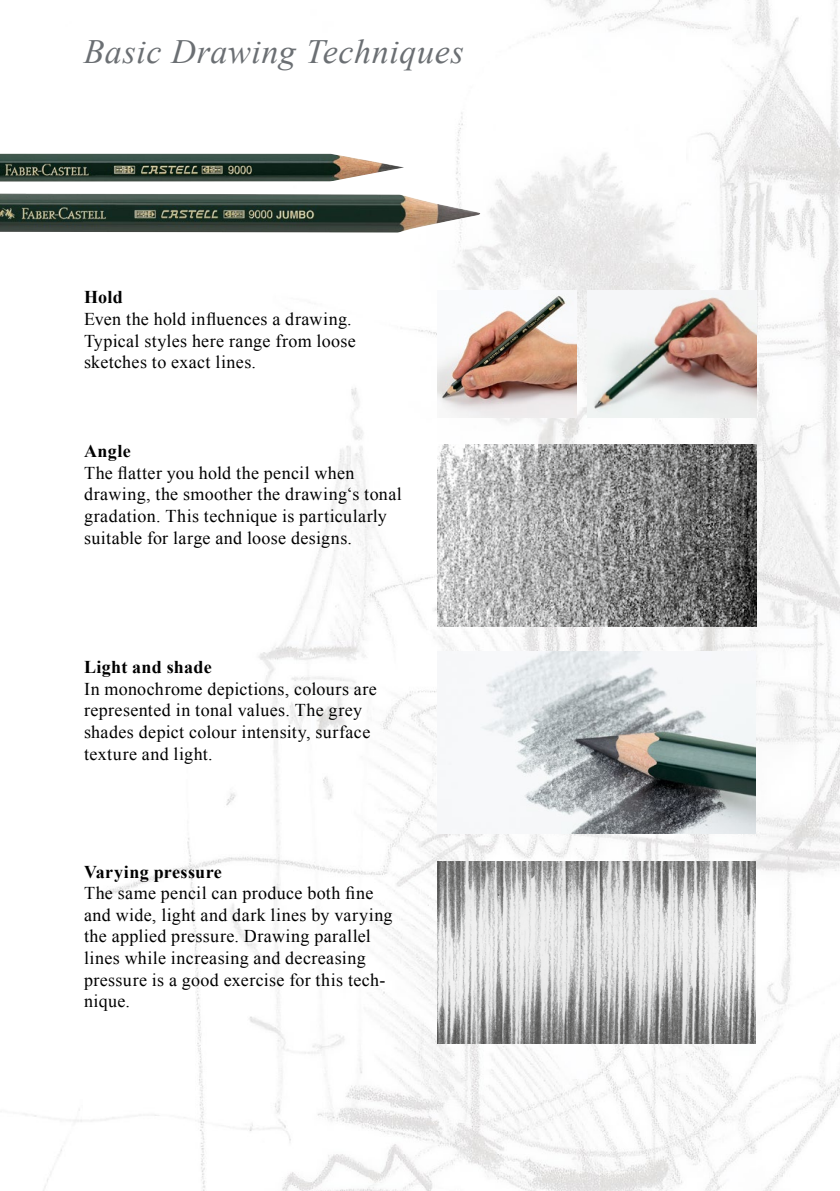
<style>
.page{position:relative;width:840px;height:1191px;background:#fff}
.page>*{position:absolute;margin:0;border:0;box-sizing:border-box;transform-origin:0 0}
.t1{font:italic 34px "Times New Roman";letter-spacing:.015em;color:#6b6f73}
.t2{font:18px/21.6px "Times New Roman";letter-spacing:.02em;color:#000}
.t3{font:700 18px "Times New Roman";letter-spacing:.015em;color:#000}
</style>
<div class="page">
<img style="left:140px;top:0;width:699px;height:629px">
<img style="left:139px;top:629px;width:700px;height:562px">
<img style="left:437px;top:445px;width:319px;height:181px">
<img style="left:437px;top:652px;width:318px;height:181px">
<img style="left:437px;top:861px;width:318px;height:182px">
<img style="left:0;top:194px;width:480px;height:39px">
<img style="left:0;top:154px;width:403px;height:27px">
<img style="left:587px;top:291px;width:168px;height:126px">
<img style="left:437px;top:291px;width:138px;height:126px">
<h1 class="t1" style="left:84px;top:28px;width:381px">Basic Drawing Techniques</h1>
<p class="t3" style="left:84px;top:285px;width:40px">Hold</p>
<p class="t2" style="left:84px;top:308px;width:273px">Even the hold influences a drawing.<br>Typical styles here range from loose sketches to exact lines.</p>
<p class="t3" style="left:84px;top:438px;width:48px">Angle</p>
<p class="t2" style="left:84px;top:461px;width:319px">The flatter you hold the pencil when drawing, the smoother the drawing‘s tonal gradation. This technique is particularly suitable for large and loose designs.</p>
<p class="t3" style="left:84px;top:654px;width:129px">Light and shade</p>
<p class="t2" style="left:84px;top:677px;width:294px">In monochrome depictions, colours are represented in tonal values. The grey shades depict colour intensity, surface texture and light.</p>
<p class="t3" style="left:84px;top:859px;width:139px">Varying pressure</p>
<p class="t2" style="left:84px;top:882px;width:310px">The same pencil can produce both fine and wide, light and dark lines by varying the applied pressure. Drawing parallel lines while increasing and decreasing pressure is a good exercise for this tech&shy;nique.</p>
</div>
